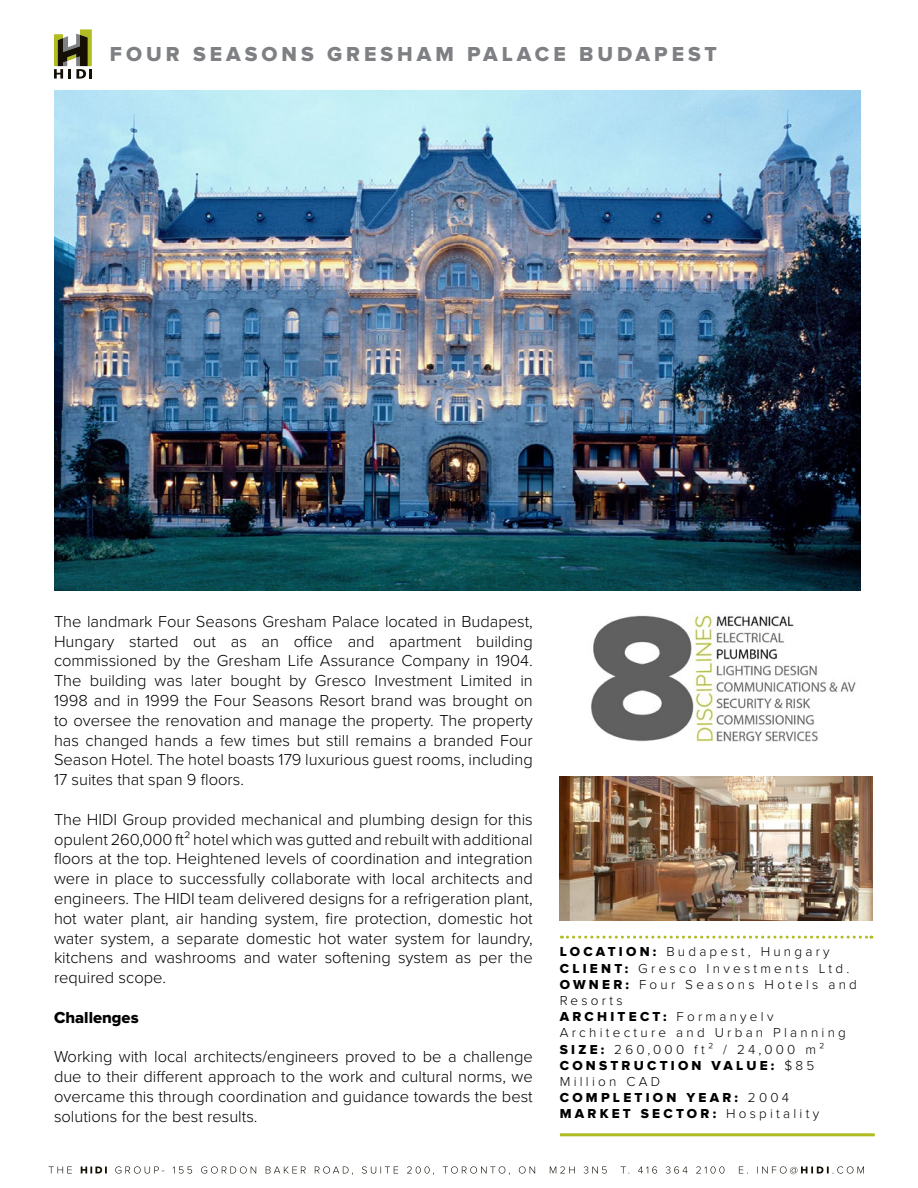
<style>
.page{position:relative;width:918px;height:1188px;background:#fff}
.page>*{position:absolute;margin:0;border:0;box-sizing:border-box;transform-origin:0 0}
.t1{font:21px "Proxima Nova Extrabld";letter-spacing:.19em;color:#7e8083}
.t2{font:300 16.5px/19.8px "Proxima Nova";color:#000;text-align:justify}
.t3{font:16.5px "Proxima Nova Extrabld";color:#000}
.t4{font:300 13.5px/16.2px "Proxima Nova";letter-spacing:.24em;color:#000}
.t5{font:13.5px/16.2px "Proxima Nova Extrabld";letter-spacing:.24em;color:#000}
.s1{font-family:"Proxima Nova Extrabld";font-weight:400}
.s2{font-family:"Proxima Nova";font-weight:300}
</style>
<div class="page">
<svg style="left:54px;top:29px;width:38px;height:50px"></svg>
<img style="left:54px;top:90px;width:806px;height:501px">
<svg style="left:49px;top:1166px;width:815px;height:9px"></svg>
<hr style="left:560px;top:1133px;width:315px;height:3px;background:#afbc22">
<svg style="left:561px;top:936px;width:311px;height:3px"></svg>
<img style="left:560px;top:776px;width:312px;height:145px">
<img style="left:591px;top:615px;width:265px;height:126px">
<p class="t1" style="left:110px;top:42px;width:609px">FOUR SEASONS GRESHAM PALACE BUDAPEST</p>
<p class="t2" style="left:54px;top:612px;width:480px">The landmark Four Seasons Gresham Palace located in Budapest, Hungary started out as an office and apartment building commissioned by the Gresham Life Assurance Company in 1904.<br>The building was later bought by Gresco Investment Limited in 1998 and in 1999 the Four Seasons Resort brand was brought on to oversee the renovation and manage the property. The property has changed hands a few times but still remains a branded Four Season Hotel. The hotel boasts 179 luxurious guest rooms, including 17 suites that span 9 floors.</p>
<p class="t2" style="left:54px;top:810px;width:480px">The HIDI Group provided mechanical and plumbing design for this opulent 260,000 ft² hotel which was gutted and rebuilt with additional floors at the top. Heightened levels of coordination and integration were in place to successfully collaborate with local architects and engineers. The HIDI team delivered designs for a refrigeration plant, hot water plant, air handing system, fire protection, domestic hot water system, a separate domestic hot water system for laundry, kitchens and washrooms and water softening system as per the required scope.</p>
<p class="t3" style="left:54px;top:1008px;width:86px">Challenges</p>
<p class="t2" style="left:54px;top:1047px;width:480px">Working with local architects/engineers proved to be a challenge due to their different approach to the work and cultural norms, we overcame this through coordination and guidance towards the best solutions for the best results.</p>
<p class="t4" style="left:560px;top:944px;width:299px"><span class="s1">LOCATION:</span> Budapest, Hungary<br><span class="s1">CLIENT:</span> Gresco Investments Ltd.<br><span class="s1">OWNER:</span> Four Seasons Hotels and<br>Resorts</p>
<p class="t5" style="left:560px;top:1009px;width:215px">ARCHITECT: <span class="s2">Formanyelv</span></p>
<p class="t4" style="left:560px;top:1025px;width:288px">Architecture and Urban Planning<br><span class="s1">SIZE:</span> 260,000 ft² / 24,000 m²</p>
<p class="t5" style="left:560px;top:1058px;width:256px">CONSTRUCTION VALUE: <span class="s2">$85</span></p>
<p class="t4" style="left:560px;top:1074px;width:102px">Million CAD</p>
<p class="t5" style="left:560px;top:1090px;width:261px">COMPLETION YEAR: <span class="s2">2004<br></span>MARKET SECTOR: <span class="s2">Hospitality</span></p>
</div>
